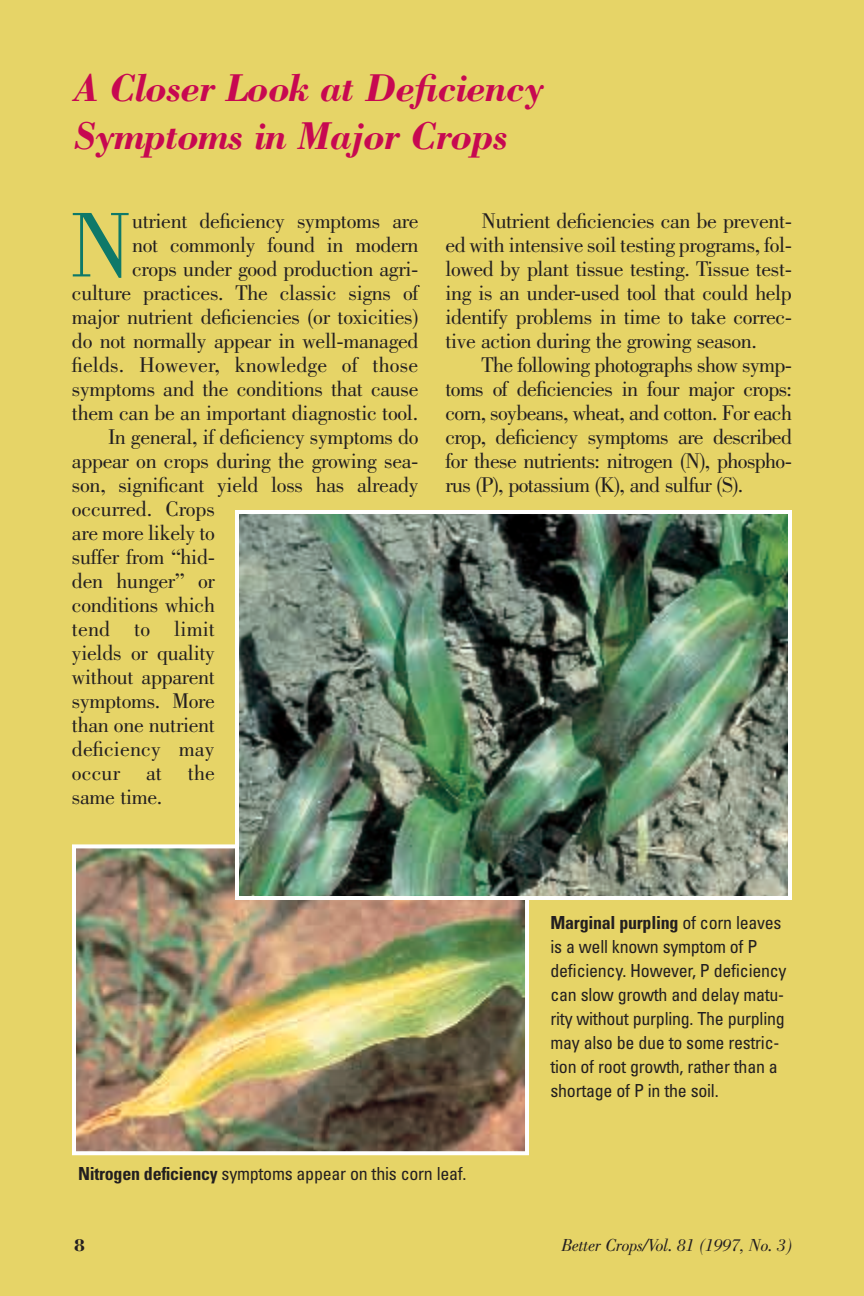
<style>
.page{position:relative;width:864px;height:1296px;background:#e6d467}
.page>*{position:absolute;margin:0;border:0;box-sizing:border-box;transform-origin:0 0}
.t1{font:95px "Bodoni";color:#0e7969}
.t2{font:italic 700 40px/48px "Bodoni";letter-spacing:-.03em;color:#c70851}
.t3{font:22px/24px "Bodoni";letter-spacing:-.015em;color:#231f20;text-align:justify}
.t4{font:22px "Bodoni";letter-spacing:.005em;color:#231f20}
.t5{font:condensed 18px/24px "Univers";letter-spacing:-.015em;color:#231f20}
.t6{font:italic 18px "Bodoni";letter-spacing:-.015em;color:#231f20}
.t7{font:700 18px "Bodoni";color:#231f20}
.s1{font-weight:700}
</style>
<div class="page">
<img style="left:77px;top:849px;width:447px;height:301px">
<div style="left:72px;top:844px;width:457px;height:311px;border:4px solid #fff"></div>
<img style="left:240px;top:515px;width:547px;height:380px">
<div style="left:235px;top:510px;width:557px;height:390px;border:4px solid #fff"></div>
<h2 class="t2" style="left:74px;top:68px;width:472px">A Closer Look at Deficiency<br>Symptoms in Major Crops</h2>
<h1 class="t1" style="left:69px;top:210px;width:65px">N</h1>
<p class="t3" style="left:132px;top:211px;width:288px">utrient deficiency symptoms are</p>
<p class="t3" style="left:132px;top:235px;width:288px">not commonly found in modern</p>
<p class="t3" style="left:132px;top:259px;width:288px">crops under good production agri-</p>
<p class="t3" style="left:72px;top:283px;width:348px">culture practices. The classic signs of</p>
<p class="t3" style="left:72px;top:307px;width:348px">major nutrient deficiencies (or toxicities)</p>
<p class="t3" style="left:72px;top:331px;width:348px">do not normally appear in well-managed</p>
<p class="t4" style="left:72px;top:357px;width:348px">fields. However, knowledge of those</p>
<p class="t3" style="left:72px;top:379px;width:348px">symptoms and the conditions that cause</p>
<p class="t3" style="left:72px;top:403px;width:348px">them can be an important diagnostic tool.</p>
<p class="t3" style="left:108px;top:427px;width:312px">In general, if deficiency symptoms do</p>
<p class="t3" style="left:72px;top:451px;width:348px">appear on crops during the growing sea-</p>
<p class="t3" style="left:72px;top:475px;width:348px">son, significant yield loss has already</p>
<p class="t3" style="left:72px;top:499px;width:145px">occurred. Crops</p>
<p class="t3" style="left:72px;top:523px;width:145px">are more likely to</p>
<p class="t3" style="left:72px;top:547px;width:145px">suffer from “hid-</p>
<p class="t3" style="left:72px;top:571px;width:144px">den hunger” or</p>
<p class="t3" style="left:72px;top:595px;width:145px">conditions which</p>
<p class="t4" style="left:72px;top:621px;width:145px">tend to limit</p>
<p class="t3" style="left:72px;top:643px;width:145px">yields or quality</p>
<p class="t3" style="left:72px;top:667px;width:145px">without apparent</p>
<p class="t3" style="left:72px;top:691px;width:145px">symptoms. More</p>
<p class="t3" style="left:72px;top:715px;width:145px">than one nutrient</p>
<p class="t4" style="left:72px;top:741px;width:144px">deficiency may</p>
<p class="t4" style="left:72px;top:765px;width:145px">occur at the</p>
<p class="t3" style="left:72px;top:787px;width:92px">same time.</p>
<p class="t3" style="left:445px;top:211px;width:348px;text-indent:36px">Nutrient deficiencies can be prevent&shy;ed with intensive soil testing programs, fol&shy;lowed by plant tissue testing. Tissue test&shy;ing is an under-used tool that could help identify problems in time to take correc&shy;tive action during the growing season.</p>
<p class="t3" style="left:445px;top:355px;width:348px;text-indent:36px">The following photographs show symp&shy;toms of deficiencies in four major crops: corn, soybeans, wheat, and cotton. For each crop, deficiency symptoms are described for these nutrients: nitrogen (N), phospho&shy;rus (P), potassium (K), and sulfur (S).</p>
<p class="t5" style="left:550px;top:912px;width:238px"><span class="s1">Marginal purpling</span> of corn leaves is a well known symptom of P deficiency. However, P deficiency can slow growth and delay matu&shy;rity without purpling. The purpling may also be due to some restric&shy;tion of root growth, rather than a shortage of P in the soil.</p>
<p class="t5" style="left:78px;top:1163px;width:390px"><span class="s1">Nitrogen deficiency</span> symptoms appear on this corn leaf.</p>
<p class="t7" style="left:74px;top:1239px;width:12px">8</p>
<p class="t6" style="left:561px;top:1239px;width:232px">Better Crops/Vol. 81 (1997, No. 3)</p>
</div>
